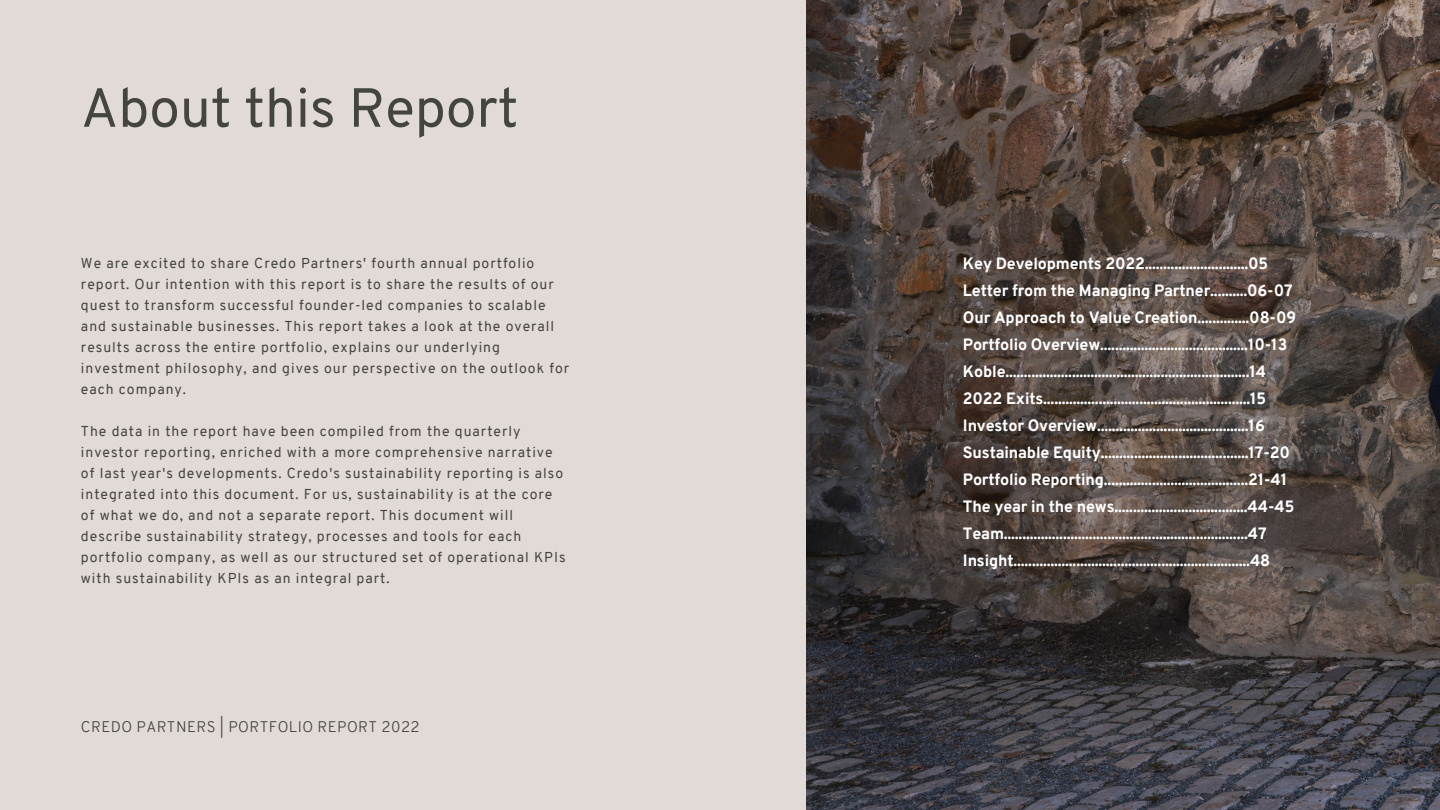
<style>
.page{position:relative;width:1440px;height:810px;background:#e2dad7}
.page>*{position:absolute;margin:0;border:0;box-sizing:border-box;transform-origin:0 0}
.t1{font:55px "Overpass";color:#444440}
.t2{font:800 16px "Overpass";letter-spacing:-.01em;color:#fff}
.t3{font:300 15px "Overpass";letter-spacing:.03em;color:#444440}
.t4{font:14px/21px "Overpass";letter-spacing:.07em;color:#444440}
</style>
<div class="page">
<img style="left:807px;top:0;width:633px;height:810px">
<p class="t1" style="left:81px;top:86px;width:439px">About this Report</p>
<p class="t4" style="left:81px;top:254px;width:490px">We are excited to share Credo Partners' fourth annual portfolio report. Our intention with this report is to share the results of our quest to transform successful founder-led companies to scalable and sustainable businesses. This report takes a look at the overall results across the entire portfolio, explains our underlying investment philosophy, and gives our perspective on the outlook for each company.</p>
<p class="t4" style="left:81px;top:422px;width:486px">The data in the report have been compiled from the quarterly investor reporting, enriched with a more comprehensive narrative of last year's developments. Credo's sustainability reporting is also integrated into this document. For us, sustainability is at the core of what we do, and not a separate report. This document will describe sustainability strategy, processes and tools for each portfolio company, as well as our structured set of operational KPIs with sustainability KPIs as an integral part.</p>
<p class="t3" style="left:81px;top:721px;width:340px">CREDO PARTNERS | PORTFOLIO REPORT 2022</p>
<p class="t2" style="left:963px;top:257px;width:307px">Key Developments 2022............................05</p>
<p class="t2" style="left:963px;top:284px;width:331px">Letter from the Managing Partner..........06-07</p>
<p class="t2" style="left:963px;top:311px;width:335px">Our Approach to Value Creation..............08-09</p>
<p class="t2" style="left:963px;top:338px;width:326px">Portfolio Overview........................................10-13</p>
<p class="t2" style="left:963px;top:365px;width:305px">Koble..................................................................14</p>
<p class="t2" style="left:963px;top:392px;width:305px">2022 Exits........................................................15</p>
<p class="t2" style="left:963px;top:419px;width:303px">Investor Overview.........................................16</p>
<p class="t2" style="left:963px;top:446px;width:329px">Sustainable Equity........................................17-20</p>
<p class="t2" style="left:963px;top:473px;width:326px">Portfolio Reporting.......................................21-41</p>
<p class="t2" style="left:963px;top:500px;width:333px">The year in the news....................................44-45</p>
<p class="t2" style="left:963px;top:527px;width:305px">Team..................................................................47</p>
<p class="t2" style="left:963px;top:554px;width:309px">Insight................................................................48</p>
</div>
